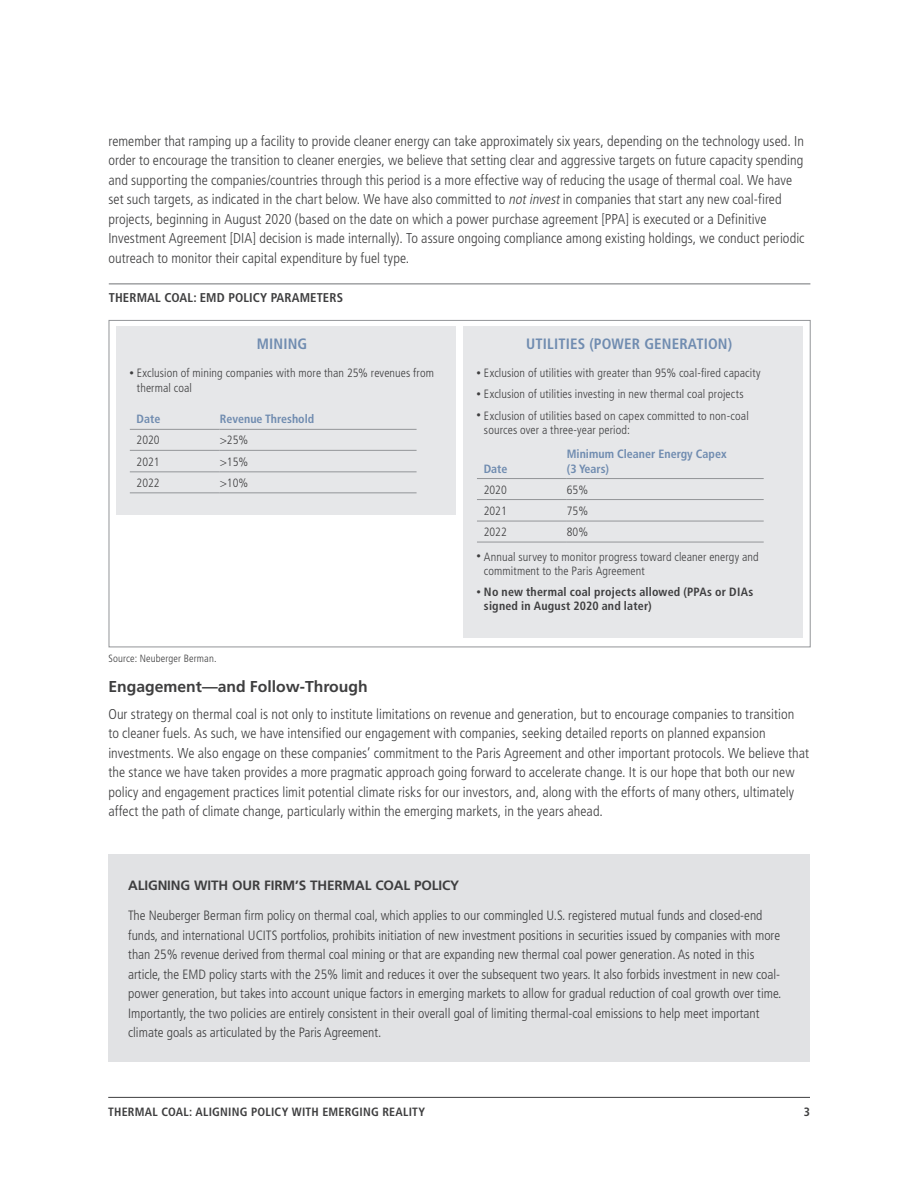
<style>
.page{position:relative;width:918px;height:1188px;background:#fff}
.page>*{position:absolute;margin:0;border:0;box-sizing:border-box;transform-origin:0 0}
.Body_Copy{font:700 15.75px "Frutiger LT Std";color:#3e3e3f}
.Chart_Subhead{font:700 condensed 15px "Frutiger LT Std";letter-spacing:.01em;color:#708cb0}
.Body_Copy-2{font:300 condensed 14.25px/19.5px "Frutiger LT Std";letter-spacing:.005em;color:#3e3e3f}
.t1{font:300 condensed 13.5px/19.5px "Frutiger LT Std";color:#3e3e3f}
.t2{font:700 13.5px "Frutiger LT Std";letter-spacing:-.01em;color:#3e3e3f}
.Chart_Headline{font:700 condensed 12.75px "Frutiger LT Std";letter-spacing:.01em;color:#3e3e3f}
.Table_Body{font:300 condensed 12px/14.4px "Frutiger LT Std";letter-spacing:.01em;color:#3e3e3f}
.Table_Body-2{font:700 condensed 12px/14.4px "Frutiger LT Std";letter-spacing:.015em;color:#3e3e3f}
.Table_Head{font:700 condensed 12px/15px "Frutiger LT Std";color:#708cb0}
.Source_Footnote{font:300 condensed 10.5px "Frutiger LT Std";letter-spacing:.015em;color:#3e3e3f}
.s1{font-style:italic}
.s2{font-size:9px}
.s3{font-weight:300;font-size:9px}
</style>
<div class="page">
<hr style="left:108px;top:1097px;width:702px;height:1px;background:#3e3e3f">
<hr style="left:109px;top:283px;width:701px;height:1px;background:#808285">
<div style="left:463px;top:326px;width:340px;height:312px;background:#e6e7e9"></div>
<hr style="left:477px;top:478px;width:90px;height:1px;background:#939598">
<hr style="left:567px;top:478px;width:197px;height:1px;background:#939598">
<hr style="left:477px;top:499px;width:90px;height:1px;background:#939598">
<hr style="left:567px;top:499px;width:197px;height:1px;background:#939598">
<hr style="left:477px;top:521px;width:90px;height:1px;background:#939598">
<hr style="left:567px;top:521px;width:197px;height:1px;background:#939598">
<hr style="left:477px;top:542px;width:90px;height:1px;background:#939598">
<hr style="left:567px;top:542px;width:197px;height:1px;background:#939598">
<div style="left:116px;top:326px;width:339px;height:188px;background:#e6e7e9"></div>
<hr style="left:130px;top:429px;width:90px;height:1px;background:#939598">
<hr style="left:220px;top:429px;width:197px;height:1px;background:#939598">
<hr style="left:130px;top:450px;width:90px;height:1px;background:#939598">
<hr style="left:220px;top:450px;width:197px;height:1px;background:#939598">
<hr style="left:130px;top:472px;width:90px;height:1px;background:#939598">
<hr style="left:220px;top:472px;width:197px;height:1px;background:#939598">
<hr style="left:130px;top:493px;width:90px;height:1px;background:#939598">
<hr style="left:220px;top:493px;width:197px;height:1px;background:#939598">
<div style="left:108px;top:855px;width:702px;height:207px;background:#e1e2e4"></div>
<p class="Body_Copy-2" style="left:108px;top:131px;width:698px">remember that ramping up a facility to provide cleaner energy can take approximately six years, depending on the technology used. In order to encourage the transition to cleaner energies, we believe that setting clear and aggressive targets on future capacity spending and supporting the companies/countries through this period is a more effective way of reducing the usage of thermal coal. We have set such targets, as indicated in the chart below. We have also committed to <span class="s1">notinvest</span>in companies that start any new coal-fired projects, beginning in August 2020 (based on the date on which a power purchase agreement [PPA] is executed or a Definitive Investment Agreement [DIA] decision is made internally). To assure ongoing compliance among existing holdings, we conduct periodic outreach to monitor their capital expenditure by fuel type.</p>
<p class="Chart_Headline" style="left:109px;top:290px;width:236px">THERMAL COAL: EMD POLICY PARAMETERS</p>
<p class="Chart_Subhead" style="left:257px;top:335px;width:52px">MINING</p>
<p class="Table_Body" style="left:137px;top:366px;width:299px;text-indent:-7px"><span class="s2">•</span> Exclusion of mining companies with more than 25% revenues from thermal coal</p>
<p class="Table_Head" style="left:137px;top:412px;width:25px">Date</p>
<p class="Table_Head" style="left:220px;top:412px;width:96px">Revenue Threshold</p>
<p class="Table_Body" style="left:137px;top:433px;width:25px">2020</p>
<p class="Table_Body" style="left:220px;top:433px;width:30px">&gt;25%</p>
<p class="Table_Body" style="left:137px;top:454px;width:25px">2021</p>
<p class="Table_Body" style="left:220px;top:454px;width:30px">&gt;15%</p>
<p class="Table_Body" style="left:137px;top:476px;width:25px">2022</p>
<p class="Table_Body" style="left:220px;top:476px;width:30px">&gt;10%</p>
<p class="Source_Footnote" style="left:108px;top:652px;width:110px">Source: Neuberger Berman.</p>
<p class="Chart_Subhead" style="left:526px;top:335px;width:208px">UTILITIES (POWER GENERATION)</p>
<p class="Table_Body" style="left:477px;top:366px;width:286px"><span class="s2">•</span> Exclusion of utilities with greater than 95% coal-fired capacity</p>
<p class="Table_Body" style="left:477px;top:387px;width:269px"><span class="s2">•</span> Exclusion of utilities investing in new thermal coal projects</p>
<p class="Table_Body" style="left:484px;top:408px;width:266px;text-indent:-7px"><span class="s2">•</span> Exclusion of utilities based on capex committed to non-coal sources over a three-year period:</p>
<p class="Table_Head" style="left:484px;top:461px;width:25px">Date</p>
<p class="Table_Head" style="left:567px;top:446px;width:161px">Minimum Cleaner Energy Capex (3 Years)</p>
<p class="Table_Body" style="left:484px;top:482px;width:25px">2020</p>
<p class="Table_Body" style="left:567px;top:482px;width:23px">65%</p>
<p class="Table_Body" style="left:484px;top:504px;width:25px">2021</p>
<p class="Table_Body" style="left:567px;top:504px;width:23px">75%</p>
<p class="Table_Body" style="left:484px;top:525px;width:25px">2022</p>
<p class="Table_Body" style="left:567px;top:525px;width:23px">80%</p>
<p class="Table_Body" style="left:484px;top:549px;width:276px;text-indent:-7px"><span class="s2">•</span> Annual survey to monitor progress toward cleaner energy and commitment to the Paris Agreement</p>
<p class="Table_Body-2" style="left:484px;top:585px;width:271px;text-indent:-7px"><span class="s3">•</span> No new thermal coal projects allowed (PPAs or DIAs signed in August 2020 and later)</p>
<p class="Body_Copy" style="left:108px;top:677px;width:261px">Engagement—and Follow-Through</p>
<p class="Body_Copy-2" style="left:108px;top:704px;width:702px">Our strategy on thermal coal is not only to institute limitations on revenue and generation, but to encourage companies to transition<br>to cleaner fuels. As such, we have intensified our engagement with companies, seeking detailed reports on planned expansion investments. We also engage on these companies’ commitment to the Paris Agreement and other important protocols. We believe that the stance we have taken provides a more pragmatic approach going forward to accelerate change. It is our hope that both our new policy and engagement practices limit potential climate risks for our investors, and, along with the efforts of many others, ultimately affect the path of climate change, particularly within the emerging markets, in the years ahead.</p>
<p class="t2" style="left:128px;top:877px;width:332px">ALIGNING WITH OUR FIRM’S THERMAL COAL POLICY</p>
<p class="t1" style="left:128px;top:906px;width:655px">The Neuberger Berman firm policy on thermal coal, which applies to our commingled U.S. registered mutual funds and closed-end funds, and international UCITS portfolios, prohibits initiation of new investment positions in securities issued by companies with more than 25% revenue derived from thermal coal mining or that are expanding new thermal coal power generation. As noted in this article, the EMD policy starts with the 25% limit and reduces it over the subsequent two years. It also forbids investment in new coal&shy;power generation, but takes into account unique factors in emerging markets to allow for gradual reduction of coal growth over time.<br>Importantly, the two policies are entirely consistent in their overall goal of limiting thermal-coal emissions to help meet important climate goals as articulated by the Paris Agreement.</p>
<p class="Table_Body-2" style="left:108px;top:1104px;width:319px">THERMAL COAL: ALIGNING POLICY WITH EMERGING REALITY</p>
<p class="Table_Body-2" style="left:804px;top:1104px;width:8px">3</p>
</div>
